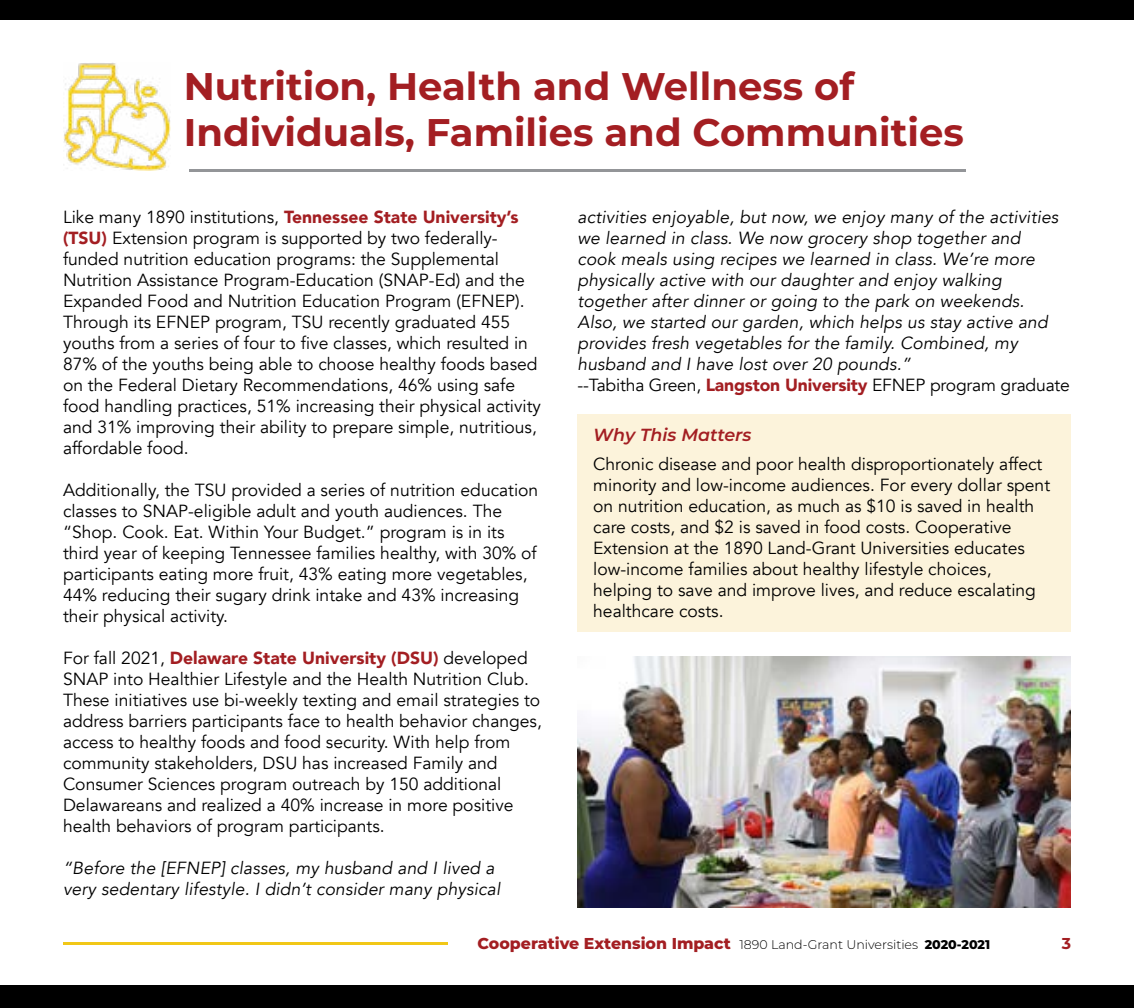
<style>
.page{position:relative;width:1134px;height:1008px;background:#fff}
.page>*{position:absolute;margin:0;border:0;box-sizing:border-box;transform-origin:0 0}
.Heading_2{font:700 38.5px/46.2px "Montserrat";color:#a31e22}
.Body{font:17.5px/21px "Avenir";color:#000}
.Body-2{font:italic 17.5px/21px "Avenir";letter-spacing:.01em;color:#000}
.Heading_3{font:italic 600 17.5px "Montserrat";color:#a31e22}
.t1{font:800 15.75px "Montserrat";color:#a31e22}
.t2{font:700 15.75px "Montserrat";color:#a31e22}
.s1{font-weight:900;color:#a31e22}
.s2{font-weight:300;font-size:12.6px;color:#000}
.s3{font-size:12.6px;color:#000}
</style>
<div class="page">
<hr style="left:63px;top:943px;width:384px;height:2px;background:#f1c717">
<div style="left:0;top:0;width:1134px;height:20px;background:#000"></div>
<div style="left:0;top:986px;width:1134px;height:22px;background:#000"></div>
<div style="left:578px;top:414px;width:493px;height:218px;background:#fcf3db"></div>
<img style="left:578px;top:656px;width:493px;height:251px">
<img style="left:63px;top:63px;width:107px;height:107px">
<hr style="left:189px;top:170px;width:777px;height:2px;background:#939598">
<p class="Heading_2" style="left:184px;top:62px;width:782px">Nutrition, Health and Wellness of<br>Individuals, Families and Communities</p>
<p class="Body" style="left:63px;top:207px;width:479px">Like many 1890 institutions, <span class="s1">Tennessee State University’s (TSU)</span> Extension program is supported by two federally&shy;funded nutrition education programs: the Supplemental Nutrition Assistance Program-Education (SNAP-Ed) and the Expanded Food and Nutrition Education Program (EFNEP).<br>Through its EFNEP program, TSU recently graduated 455 youths from a series of four to five classes, which resulted in 87% of the youths being able to choose healthy foods based on the Federal Dietary Recommendations, 46% using safe food handling practices, 51% increasing their physical activity and 31% improving their ability to prepare simple, nutritious, affordable food.</p>
<p class="Body" style="left:63px;top:480px;width:477px">Additionally, the TSU provided a series of nutrition education classes to SNAP-eligible adult and youth audiences. The “Shop. Cook. Eat. Within Your Budget.” program is in its third year of keeping Tennessee families healthy, with 30% of participants eating more fruit, 43% eating more vegetables, 44% reducing their sugary drink intake and 43% increasing their physical activity.</p>
<p class="Body" style="left:63px;top:648px;width:480px">For fall 2021, <span class="s1">Delaware State University (DSU)</span> developed SNAP into Healthier Lifestyle and the Health Nutrition Club.<br>These initiatives use bi-weekly texting and email strategies to address barriers participants face to health behavior changes, access to healthy foods and food security. With help from community stakeholders, DSU has increased Family and Consumer Sciences program outreach by 150 additional Delawareans and realized a 40% increase in more positive health behaviors of program participants.</p>
<p class="Body-2" style="left:63px;top:858px;width:439px">“Before the [EFNEP] classes, my husband and I lived a very sedentary lifestyle. I didn’t consider many physical</p>
<p class="Body-2" style="left:578px;top:207px;width:482px">activities enjoyable, but now, we enjoy many of the activities we learned in class. We now grocery shop together and cook meals using recipes we learned in class. We’re more physically active with our daughter and enjoy walking together after dinner or going to the park on weekends.<br>Also, we started our garden, which helps us stay active and provides fresh vegetables for the family. Combined, my husband and I have lost over 20 pounds.”</p>
<p class="Body" style="left:578px;top:375px;width:494px">--Tabitha Green, <span class="s1">Langston University</span> EFNEP program graduate</p>
<p class="Heading_3" style="left:593px;top:422px;width:160px">Why This Matters</p>
<p class="Body" style="left:593px;top:453px;width:458px">Chronic disease and poor health disproportionately affect minority and low-income audiences. For every dollar spent on nutrition education, as much as $10 is saved in health care costs, and $2 is saved in food costs. Cooperative Extension at the 1890 Land-Grant Universities educates low-income families about healthy lifestyle choices, helping to save and improve lives, and reduce escalating healthcare costs.</p>
<p class="t1" style="left:478px;top:932px;width:514px">Cooperative Extension Impact <span class="s2">1890 Land-Grant Universities</span> <span class="s3">2020-2021</span></p>
<p class="t2" style="left:1062px;top:932px;width:11px">3</p>
</div>
